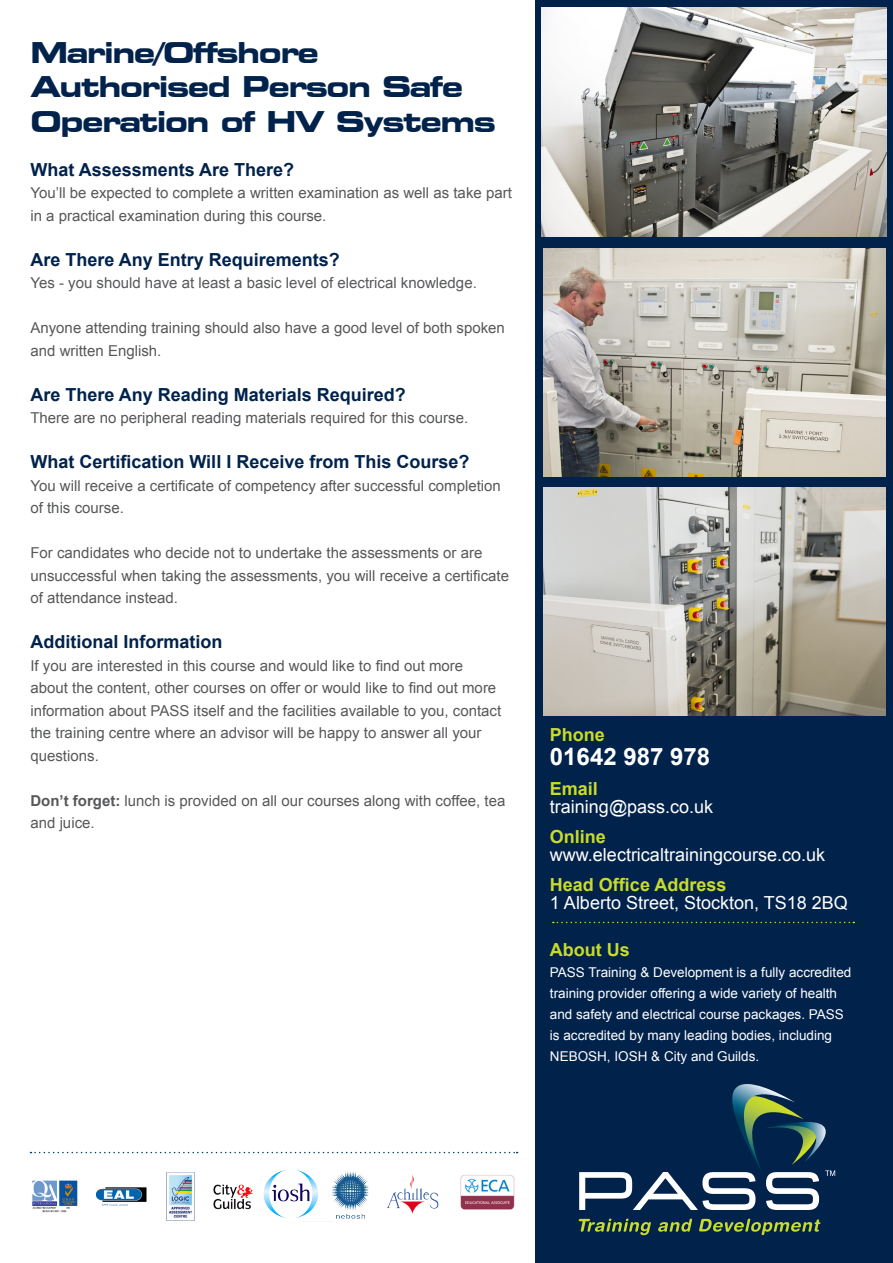
<style>
.page{position:relative;width:893px;height:1263px;background:#fff}
.page>*{position:absolute;margin:0;border:0;box-sizing:border-box;transform-origin:0 0}
.t1{font:700 expanded 28.5px/34.2px "Square 721 BT";letter-spacing:-.05em;color:#00224b}
.t2{font:700 24px "Arial";color:#fff}
.t3{font:700 18px "Arial";color:#00224b}
.t4{font:18px "Arial";color:#fff}
.t5{font:700 18px "Arial";color:#cadb2a}
.t6{font:15px/22.5px "Arial";color:#57585a}
.t7{font:13.5px/21px "Arial";color:#fff}
.s1{font-weight:700}
</style>
<div class="page">
<div style="left:536px;top:0;width:357px;height:1263px;background:#00224b"></div>
<svg style="left:553px;top:922px;width:301px;height:1px"></svg>
<img style="left:542px;top:7px;width:344px;height:230px">
<img style="left:543px;top:488px;width:342px;height:227px">
<img style="left:543px;top:248px;width:342px;height:228px">
<svg style="left:579px;top:1084px;width:257px;height:126px"></svg>
<svg style="left:579px;top:1218px;width:72px;height:17px"></svg>
<svg style="left:658px;top:1218px;width:34px;height:14px"></svg>
<svg style="left:699px;top:1218px;width:121px;height:17px"></svg>
<svg style="left:30px;top:1152px;width:488px;height:1px"></svg>
<img style="left:32px;top:1170px;width:483px;height:51px">
<p class="t1" style="left:30px;top:36px;width:290px">Marine/Offshore</p>
<p class="t1" style="left:30px;top:70px;width:467px">Authorised Person Safe<br>Operation of HV Systems</p>
<p class="t3" style="left:30px;top:157px;width:265px">What Assessments Are There?</p>
<p class="t6" style="left:30px;top:182px;width:483px">You’ll be expected to complete a written examination as well as take part in a practical examination during this course.</p>
<p class="t3" style="left:30px;top:247px;width:311px">Are There Any Entry Requirements?</p>
<p class="t6" style="left:30px;top:272px;width:448px">Yes - you should have at least a basic level of electrical knowledge.</p>
<p class="t6" style="left:30px;top:317px;width:476px">Anyone attending training should also have a good level of both spoken and written English.</p>
<p class="t3" style="left:30px;top:382px;width:377px">Are There Any Reading Materials Required?</p>
<p class="t6" style="left:30px;top:407px;width:439px">There are no peripheral reading materials required for this course.</p>
<p class="t3" style="left:30px;top:450px;width:440px">What Certification Will I Receive from This Course?</p>
<p class="t6" style="left:30px;top:474px;width:472px">You will receive a certificate of competency after successful completion of this course.</p>
<p class="t6" style="left:30px;top:542px;width:480px">For candidates who decide not to undertake the assessments or are unsuccessful when taking the assessments, you will receive a certificate of attendance instead.</p>
<p class="t3" style="left:30px;top:630px;width:194px">Additional Information</p>
<p class="t6" style="left:30px;top:654px;width:472px">If you are interested in this course and would like to find out more about the content, other courses on offer or would like to find out more information about PASS itself and the facilities available to you, contact the training centre where an advisor will be happy to answer all your questions.</p>
<p class="t6" style="left:30px;top:789px;width:476px"><span class="s1">Don’t forget:</span> lunch is provided on all our courses along with coffee, tea and juice.</p>
<p class="t5" style="left:550px;top:723px;width:57px">Phone</p>
<p class="t2" style="left:550px;top:741px;width:162px">01642 987 978</p>
<p class="t5" style="left:550px;top:777px;width:50px">Email</p>
<p class="t4" style="left:550px;top:795px;width:165px">training@pass.co.uk</p>
<p class="t5" style="left:550px;top:825px;width:58px">Online</p>
<p class="t4" style="left:550px;top:843px;width:277px">www.electricaltrainingcourse.co.uk</p>
<p class="t5" style="left:550px;top:873px;width:178px">Head Office Address</p>
<p class="t4" style="left:550px;top:891px;width:299px">1 Alberto Street, Stockton, TS18 2BQ</p>
<p class="t5" style="left:550px;top:938px;width:81px">About Us</p>
<p class="t7" style="left:550px;top:962px;width:303px">PASS Training &amp; Development is a fully accredited training provider offering a wide variety of health and safety and electrical course packages. PASS is accredited by many leading bodies, including NEBOSH, IOSH &amp; City and Guilds.</p>
</div>
